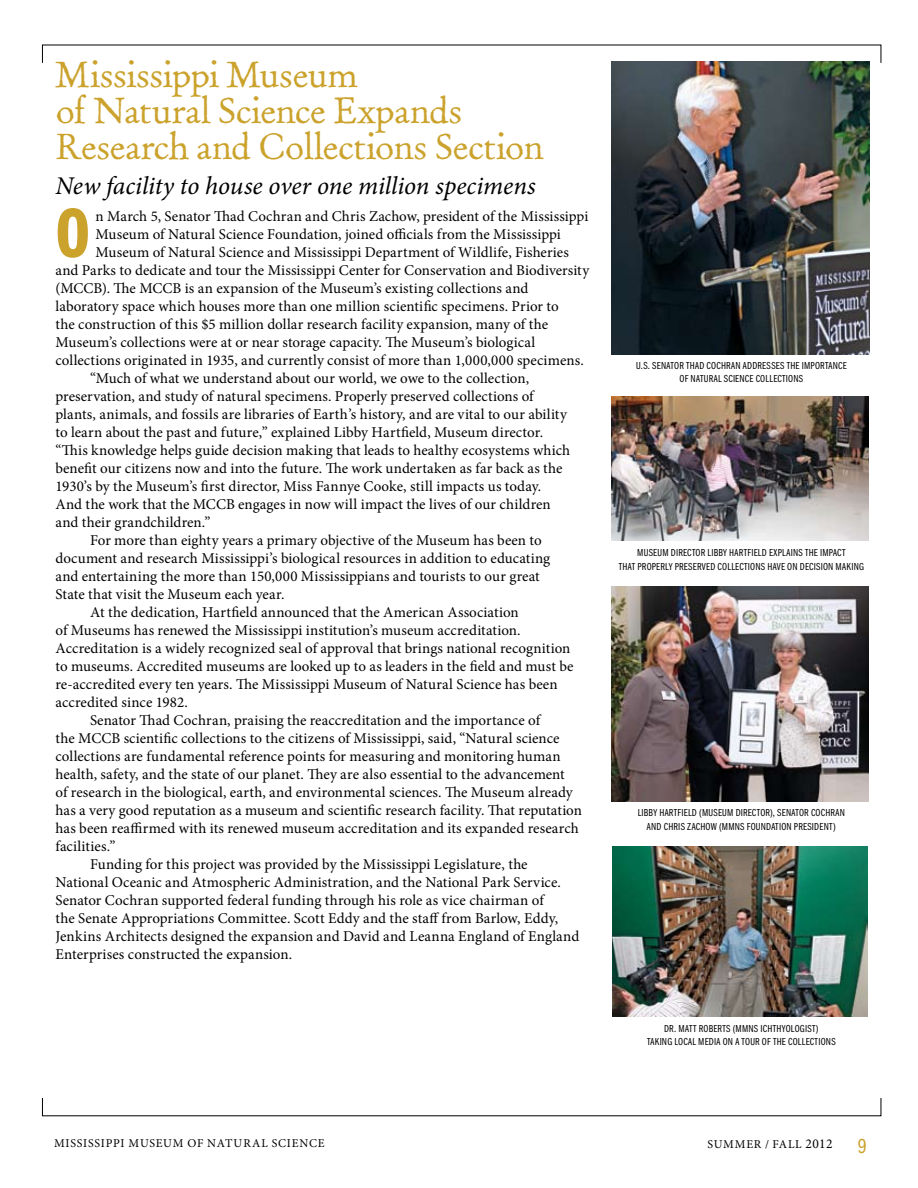
<style>
.page{position:relative;width:918px;height:1188px;background:#fff}
.page>*{position:absolute;margin:0;border:0;box-sizing:border-box;transform-origin:0 0}
.t1{font:72.45px "ITC Franklin Gothic Std Dm Cp";color:#cba22c}
.t2{font:36px/36px "Old Claude LP";letter-spacing:-.02em;color:#cba22c}
.t3{font:italic 25.5px "Minion Pro";letter-spacing:-.005em;color:#000}
.t4{font:21px "Franklin Gothic Book Cmpr";color:#cba22c}
.t5{font:15px "Minion Pro";letter-spacing:.01em;color:#000}
.t6{font:12px "Minion Pro";letter-spacing:.06em;color:#000}
.t7{font:10.5px "ITC Franklin Gothic Std Bk Cp";letter-spacing:.02em;color:#000}
.s1{font-size:13.5px}
</style>
<div class="page">
<img style="left:612px;top:396px;width:257px;height:145px">
<img style="left:612px;top:61px;width:258px;height:294px">
<img style="left:612px;top:586px;width:257px;height:216px">
<img style="left:612px;top:846px;width:256px;height:171px">
<h2 class="t2" style="left:56px;top:58px;width:490px">Mississippi Museum<br>of Natural Science Expands<br>Research and Collections Section</h2>
<h3 class="t3" style="left:56px;top:168px;width:482px">New facility to house over one million specimens</h3>
<h1 class="t1" style="left:56px;top:193px;width:36px">O</h1>
<p class="t5" style="left:95px;top:206px;width:494px">n March 5, Senator Thad Cochran and Chris Zachow, president of the Mississippi</p>
<p class="t5" style="left:95px;top:224px;width:467px">Museum of Natural Science Foundation, joined officials from the Mississippi</p>
<p class="t5" style="left:95px;top:242px;width:475px">Museum of Natural Science and Mississippi Department of Wildlife, Fisheries</p>
<p class="t5" style="left:56px;top:260px;width:535px">and Parks to dedicate and tour the Mississippi Center for Conservation and Biodiversity</p>
<p class="t5" style="left:56px;top:278px;width:475px">(MCCB). The MCCB is an expansion of the Museum’s existing collections and</p>
<p class="t5" style="left:56px;top:296px;width:505px">laboratory space which houses more than one million scientific specimens. Prior to</p>
<p class="t5" style="left:56px;top:314px;width:494px">the construction of this $5 million dollar research facility expansion, many of the</p>
<p class="t5" style="left:56px;top:332px;width:481px">Museum’s collections were at or near storage capacity. The Museum’s biological</p>
<p class="t5" style="left:56px;top:350px;width:530px">collections originated in 1935, and currently consist of more than 1,000,000 specimens.</p>
<p class="t5" style="left:90px;top:368px;width:441px">“Much of what we understand about our world, we owe to the collection,</p>
<p class="t5" style="left:56px;top:386px;width:480px">preservation, and study of natural specimens. Properly preserved collections of</p>
<p class="t5" style="left:56px;top:404px;width:513px">plants, animals, and fossils are libraries of Earth’s history, and are vital to our ability</p>
<p class="t5" style="left:56px;top:422px;width:489px">to learn about the past and future,” explained Libby Hartfield, Museum director.</p>
<p class="t5" style="left:56px;top:440px;width:516px">“This knowledge helps guide decision making that leads to healthy ecosystems which</p>
<p class="t5" style="left:56px;top:458px;width:509px">benefit our citizens now and into the future. The work undertaken as far back as the</p>
<p class="t5" style="left:56px;top:476px;width:487px">1930’s by the Museum’s first director, Miss Fannye Cooke, still impacts us today.</p>
<p class="t5" style="left:56px;top:494px;width:497px">And the work that the MCCB engages in now will impact the lives of our children</p>
<p class="t5" style="left:56px;top:512px;width:157px">and their grandchildren.”</p>
<p class="t5" style="left:90px;top:530px;width:453px">For more than eighty years a primary objective of the Museum has been to</p>
<p class="t5" style="left:56px;top:548px;width:496px">document and research Mississippi’s biological resources in addition to educating</p>
<p class="t5" style="left:56px;top:566px;width:486px">and entertaining the more than 150,000 Mississippians and tourists to our great</p>
<p class="t5" style="left:56px;top:584px;width:231px">State that visit the Museum each year.</p>
<p class="t5" style="left:90px;top:602px;width:430px">At the dedication, Hartfield announced that the American Association</p>
<p class="t5" style="left:56px;top:620px;width:467px">of Museums has renewed the Mississippi institution’s museum accreditation.</p>
<p class="t5" style="left:56px;top:638px;width:516px">Accreditation is a widely recognized seal of approval that brings national recognition</p>
<p class="t5" style="left:56px;top:656px;width:519px">to museums. Accredited museums are looked up to as leaders in the field and must be</p>
<p class="t5" style="left:56px;top:674px;width:504px">re-accredited every ten years. The Mississippi Museum of Natural Science has been</p>
<p class="t5" style="left:56px;top:692px;width:134px">accredited since 1982.</p>
<p class="t5" style="left:90px;top:710px;width:452px">Senator Thad Cochran, praising the reaccreditation and the importance of</p>
<p class="t5" style="left:56px;top:728px;width:506px">the MCCB scientific collections to the citizens of Mississippi, said, “Natural science</p>
<p class="t5" style="left:56px;top:746px;width:507px">collections are fundamental reference points for measuring and monitoring human</p>
<p class="t5" style="left:56px;top:764px;width:511px">health, safety, and the state of our planet. They are also essential to the advancement</p>
<p class="t5" style="left:56px;top:782px;width:519px">of research in the biological, earth, and environmental sciences. The Museum already</p>
<p class="t5" style="left:56px;top:800px;width:528px">has a very good reputation as a museum and scientific research facility. That reputation</p>
<p class="t5" style="left:56px;top:818px;width:525px">has been reaffirmed with its renewed museum accreditation and its expanded research</p>
<p class="t5" style="left:56px;top:836px;width:61px">facilities.”</p>
<p class="t5" style="left:90px;top:854px;width:439px">Funding for this project was provided by the Mississippi Legislature, the</p>
<p class="t5" style="left:56px;top:872px;width:507px">National Oceanic and Atmospheric Administration, and the National Park Service.</p>
<p class="t5" style="left:56px;top:890px;width:490px">Senator Cochran supported federal funding through his role as vice chairman of</p>
<p class="t5" style="left:56px;top:908px;width:504px">the Senate Appropriations Committee. Scott Eddy and the staff from Barlow, Eddy,</p>
<p class="t5" style="left:56px;top:926px;width:525px">Jenkins Architects designed the expansion and David and Leanna England of England</p>
<p class="t5" style="left:56px;top:944px;width:238px">Enterprises constructed the expansion.</p>
<p class="t7" style="left:636px;top:360px;width:26px">U.S. SENAT</p>
<p class="t7" style="left:674px;top:360px;width:48px">OR THAD COCHRAN</p>
<p class="t7" style="left:743px;top:360px;width:6px">ADDRESSES</p>
<p class="t7" style="left:787px;top:360px;width:39px">THE IMPORTANCE</p>
<p class="t7" style="left:680px;top:373px;width:50px">OFNATURAL SCIENCE</p>
<p class="t7" style="left:756px;top:373px;width:15px">COLLECTI</p>
<p class="t7" style="left:788px;top:373px;width:11px">ONS</p>
<p class="t7" style="left:637px;top:547px;width:44px">MUSEUM DIRECT</p>
<p class="t7" style="left:696px;top:547px;width:21px">OR LIBBY</p>
<p class="t7" style="left:729px;top:547px;width:11px">HARTFIELD</p>
<p class="t7" style="left:769px;top:547px;width:14px">EXPLAINS</p>
<p class="t7" style="left:805px;top:547px;width:21px">THE IMPACT</p>
<p class="t7" style="left:619px;top:561px;width:6px">THAT</p>
<p class="t7" style="left:638px;top:561px;width:20px">PROPERLY</p>
<p class="t7" style="left:675px;top:561px;width:6px">PRESER</p>
<p class="t7" style="left:702px;top:561px;width:31px">VED COLLECTI</p>
<p class="t7" style="left:750px;top:561px;width:55px">ONS HAVE ON DECISI</p>
<p class="t7" style="left:823px;top:561px;width:19px">ON MAKING</p>
<p class="t7" style="left:638px;top:807px;width:9px">LIBBY</p>
<p class="t7" style="left:659px;top:807px;width:11px">HARTFIELD</p>
<p class="t7" style="left:699px;top:807px;width:47px">(MUSEUM DIRECT</p>
<p class="t7" style="left:760px;top:807px;width:27px">OR), SENAT</p>
<p class="t7" style="left:799px;top:807px;width:28px">OR COCHRAN</p>
<p class="t7" style="left:647px;top:820px;width:27px">AND CHRIS</p>
<p class="t7" style="left:687px;top:820px;width:6px">ZACH</p>
<p class="t7" style="left:706px;top:820px;width:60px">OW (MMNS FOUNDATI</p>
<p class="t7" style="left:781px;top:820px;width:23px">ON PRESIDENT</p>
<p class="t7" style="left:833px;top:820px;width:4px">)</p>
<p class="t7" style="left:664px;top:1023px;width:50px">DR. MATT ROBERTS</p>
<p class="t7" style="left:733px;top:1023px;width:36px">(MMNS ICHTHY</p>
<p class="t7" style="left:786px;top:1023px;width:34px">OLOGIST)</p>
<p class="t7" style="left:647px;top:1036px;width:6px">TAKING</p>
<p class="t7" style="left:674px;top:1036px;width:30px">LOCAL MEDIA</p>
<p class="t7" style="left:723px;top:1036px;width:80px">ON A TOUR OF THE COLLECTI</p>
<p class="t7" style="left:821px;top:1036px;width:11px">ONS</p>
<p class="t6" style="left:54px;top:1135px;width:272px">MISSISSIPPI MUSEUM OF NATURAL SCIENCE</p>
<p class="t6" style="left:707px;top:1136px;width:127px">SUMMER / FALL <span class="s1">2012</span></p>
<h3 class="t4" style="left:858px;top:1134px;width:10px">9</h3>
</div>
